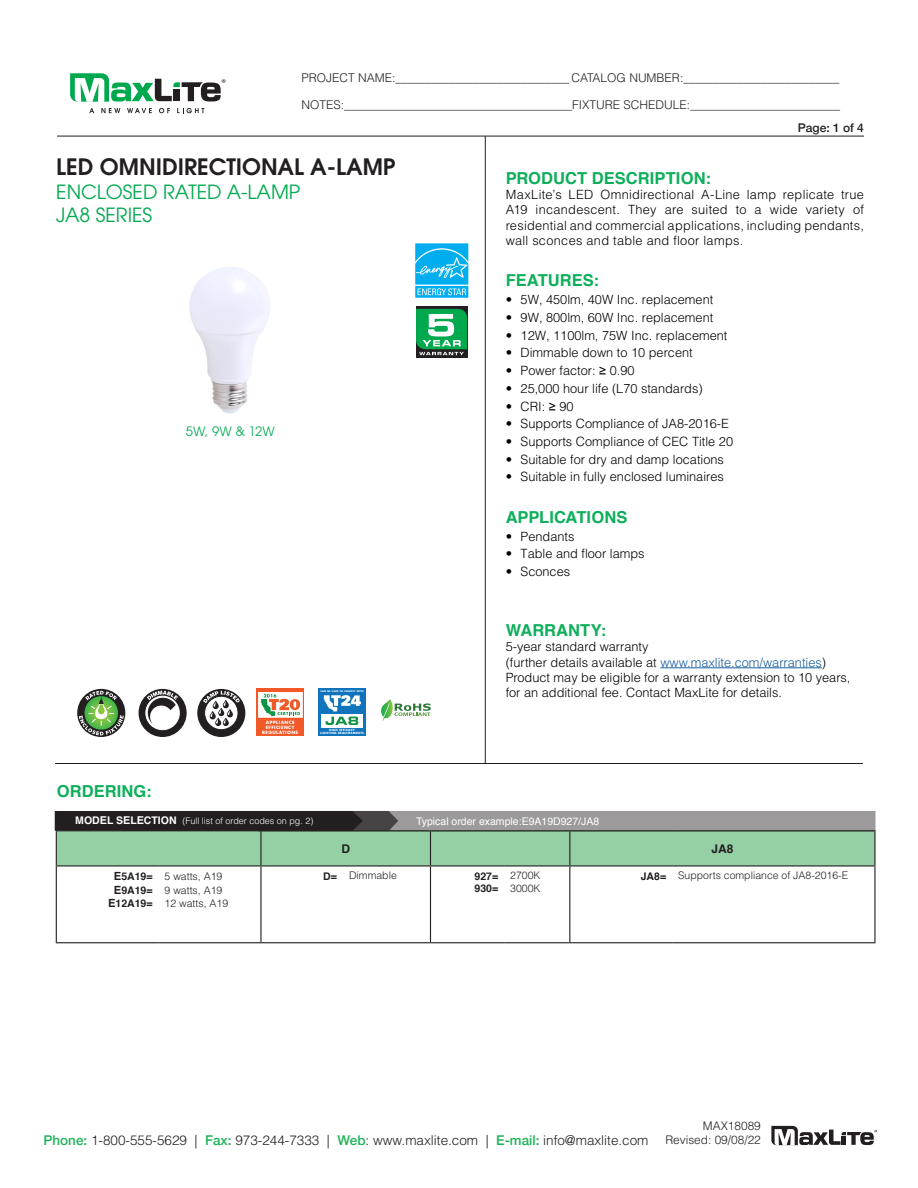
<style>
.page{position:relative;width:918px;height:1188px;background:#fff}
.page>*{position:absolute;margin:0;border:0;box-sizing:border-box;transform-origin:0 0}
.t1{font:600 22.5px "Avant Garde";color:#231f20}
.t2{font:19.5px "Avant Garde";color:#00a94e}
.Blue_Headline{font:700 16.5px "Helvetica";letter-spacing:.005em;color:#0daf5a}
.t3{font:300 13.5px "Helvetica";color:#231f20}
.t4{font:12.9px "Avant Garde";letter-spacing:.01em;color:#0daf5a}
.t5{font:300 12.75px/15.3px "Helvetica";color:#000;text-align:justify}
.t6{font:300 12px "Helvetica";color:#231f20}
.t7{font:500 12px "Helvetica Neue";color:#231f20}
.t8{font:700 12px "Helvetica";color:#231f20}
.t9{font:300 11.85px/14.2px "Helvetica";color:#231f20;text-align:right}
.t10{font:300 10.5px "Helvetica";color:#231f20}
.t11{font:700 10.5px "Helvetica";color:#231f20}
.t12{font:10.5px "Helvetica";color:#fff}
.t13{font:300 9px "Helvetica";color:#fff}
.t14{font:700 4.35px/4.9px "Futura";letter-spacing:.1em;color:#fff;text-align:center}
.t15{font:700 2.85px/3.3px "Futura";letter-spacing:.1em;color:#fff;text-align:center}
.t16{font:700 2.25px "Futura";letter-spacing:.1em;color:#fff}
.s1{font-family:"Arial";font-weight:400}
.s2{color:#175d9e}
.s3{font-weight:700;font-size:10.5px}
.s4{font-weight:700;font-size:10.8px}
.s5{font-size:11.25px}
.s6{font-family:"Helvetica Neue";font-weight:500;color:#21b259}
</style>
<div class="page">
<hr style="left:57px;top:136px;width:807px;height:1px;background:#231f20">
<svg style="left:89px;top:108px;width:5px;height:5px"></svg>
<svg style="left:101px;top:108px;width:19px;height:5px"></svg>
<svg style="left:127px;top:108px;width:25px;height:5px"></svg>
<svg style="left:159px;top:108px;width:11px;height:5px"></svg>
<svg style="left:177px;top:108px;width:27px;height:5px"></svg>
<svg style="left:70px;top:73px;width:155px;height:29px"></svg>
<svg style="left:771px;top:1126px;width:106px;height:19px"></svg>
<hr style="left:485px;top:136px;width:1px;height:627px;background:#231f20">
<hr style="left:55px;top:763px;width:808px;height:1px;background:#231f20">
<svg style="left:381px;top:699px;width:50px;height:22px"></svg>
<svg style="left:468px;top:243px;width:1px;height:55px"></svg>
<svg style="left:415px;top:243px;width:53px;height:55px;background:#2cbcf1"></svg>
<div style="left:197px;top:689px;width:48px;height:48px;background:#231f20;border-radius:50%"></div>
<svg style="left:205px;top:696px;width:33px;height:34px"></svg>
<div style="left:204px;top:696px;width:34px;height:34px;border:1px solid #211e1e;border-radius:50%"></div>
<svg style="left:203px;top:691px;width:37px;height:35px"></svg>
<hr style="left:56px;top:865px;width:103px;height:2px;background:#231f20">
<hr style="left:159px;top:865px;width:102px;height:2px;background:#231f20">
<hr style="left:430px;top:865px;width:74px;height:2px;background:#231f20">
<hr style="left:504px;top:865px;width:66px;height:2px;background:#231f20">
<hr style="left:56px;top:942px;width:103px;height:1px;background:#231f20">
<hr style="left:159px;top:942px;width:102px;height:1px;background:#231f20">
<hr style="left:430px;top:942px;width:74px;height:1px;background:#231f20">
<hr style="left:570px;top:942px;width:102px;height:1px;background:#231f20">
<hr style="left:504px;top:942px;width:66px;height:1px;background:#231f20">
<hr style="left:672px;top:942px;width:204px;height:1px;background:#231f20">
<hr style="left:570px;top:865px;width:102px;height:2px;background:#231f20">
<hr style="left:672px;top:865px;width:204px;height:2px;background:#231f20">
<hr style="left:56px;top:867px;width:1px;height:75px;background:#231f20">
<hr style="left:569px;top:867px;width:1px;height:75px;background:#231f20">
<hr style="left:874px;top:867px;width:2px;height:75px;background:#231f20">
<hr style="left:261px;top:865px;width:82px;height:2px;background:#231f20">
<hr style="left:343px;top:865px;width:87px;height:2px;background:#231f20">
<hr style="left:260px;top:867px;width:2px;height:75px;background:#231f20">
<hr style="left:430px;top:867px;width:1px;height:75px;background:#231f20">
<hr style="left:261px;top:942px;width:82px;height:1px;background:#231f20">
<hr style="left:343px;top:942px;width:87px;height:1px;background:#231f20">
<svg style="left:55px;top:811px;width:821px;height:55px;background:#82a58b"></svg>
<img style="left:189px;top:267px;width:81px;height:147px">
<div style="left:139px;top:689px;width:48px;height:48px;background:#231f20;border-radius:50%"></div>
<div style="left:146px;top:696px;width:33px;height:34px;background:#fff;border-radius:50%"></div>
<div style="left:146px;top:696px;width:33px;height:34px;border:1px solid #fff;border-radius:50%"></div>
<svg style="left:146px;top:691px;width:32px;height:33px"></svg>
<div style="left:257px;top:689px;width:47px;height:47px;background:#f15929"></div>
<svg style="left:258px;top:692px;width:45px;height:26px"></svg>
<div style="left:319px;top:689px;width:47px;height:47px;background:#1074bc"></div>
<div style="left:322px;top:714px;width:41px;height:13px;background:#fff"></div>
<svg style="left:324px;top:695px;width:37px;height:30px"></svg>
<svg style="left:77px;top:689px;width:48px;height:48px"></svg>
<svg style="left:79px;top:691px;width:45px;height:44px"></svg>
<svg style="left:416px;top:307px;width:51px;height:51px"></svg>
<svg style="left:416px;top:309px;width:51px;height:46px"></svg>
<hr style="left:660px;top:668px;width:162px;height:1px;background:#175d9e">
<p class="t6" style="left:301px;top:70px;width:539px">PROJECT NAME:_____________________________ CATALOG NUMBER:__________________________</p>
<p class="t6" style="left:301px;top:97px;width:540px">NOTES:______________________________________FIXTURE SCHEDULE:_________________________</p>
<p class="t1" style="left:56px;top:152px;width:341px">LED OMNIDIRECTIONAL A-LAMP</p>
<p class="t2" style="left:56px;top:180px;width:246px">ENCLOSED RATED A-LAMP</p>
<p class="t2" style="left:56px;top:203px;width:98px">JA8 SERIES</p>
<p class="t4" style="left:186px;top:424px;width:91px">5W, 9W &amp; 12W</p>
<p class="t16" style="left:320px;top:690px;width:45px">CAN BE USED TO COMPLY WITH</p>
<p class="Blue_Headline" style="left:57px;top:778px;width:96px">ORDERING:</p>
<p class="t14" style="left:262px;top:720px;width:38px">APPLIANCE<br>EFFICIENCY<br>REGULATIONS</p>
<p class="t15" style="left:320px;top:728px;width:45px">HIGH EFFICACY<br>LIGHTING REQUIREMENTS</p>
<p class="t7" style="left:798px;top:118px;width:68px">Page: 1 of 4</p>
<p class="Blue_Headline" style="left:506px;top:165px;width:207px">PRODUCT DESCRIPTION:</p>
<p class="t5" style="left:506px;top:187px;width:360px">MaxLite’s LED Omnidirectional A-Line lamp replicate true A19 incandescent. They are suited to a wide variety of residential and commercial applications, including pendants, wall sconces and table and floor lamps.</p>
<p class="Blue_Headline" style="left:506px;top:267px;width:95px">FEATURES:</p>
<p class="t5" style="left:506px;top:292px;width:209px">• 5W, 450lm, 40W Inc. replacement</p>
<p class="t5" style="left:506px;top:310px;width:209px">• 9W, 800lm, 60W Inc. replacement</p>
<p class="t5" style="left:506px;top:327px;width:223px">• 12W, 1100lm, 75W Inc. replacement</p>
<p class="t5" style="left:506px;top:345px;width:189px">• Dimmable down to 10 percent</p>
<p class="t5" style="left:506px;top:363px;width:130px">• Power factor: <span class="s1">≥</span> 0.90</p>
<p class="t5" style="left:506px;top:380px;width:199px">• 25,000 hour life (L70 standards)</p>
<p class="t5" style="left:506px;top:398px;width:69px">• CRI: <span class="s1">≥</span> 90</p>
<p class="t5" style="left:506px;top:416px;width:225px">• Supports Compliance of JA8-2016-E</p>
<p class="t5" style="left:506px;top:434px;width:229px">• Supports Compliance of CEC Title 20</p>
<p class="t5" style="left:506px;top:451px;width:220px">• Suitable for dry and damp locations</p>
<p class="t5" style="left:506px;top:469px;width:220px">• Suitable in fully enclosed luminaires</p>
<p class="Blue_Headline" style="left:506px;top:504px;width:123px">APPLICATIONS</p>
<p class="t5" style="left:506px;top:528px;width:70px">• Pendants</p>
<p class="t5" style="left:506px;top:546px;width:140px">• Table and floor lamps</p>
<p class="t5" style="left:506px;top:564px;width:66px">• Sconces</p>
<p class="Blue_Headline" style="left:506px;top:617px;width:102px">WARRANTY:</p>
<p class="t5" style="left:506px;top:639px;width:144px">5-year standard warranty</p>
<p class="t5" style="left:506px;top:654px;width:322px">(further details available at <span class="s2">www.maxlite.com/warranties</span>)</p>
<p class="t5" style="left:506px;top:670px;width:346px">Product may be eligible for a warranty extension to 10 years, for an additional fee. Contact MaxLite for details.</p>
<p class="t13" style="left:75px;top:815px;width:240px"><span class="s3">MOD</span><span class="s4">E</span><span class="s3">L S</span><span class="s4">E</span><span class="s3">L</span><span class="s4">E</span><span class="s3">CTION</span> (Full list of order codes on pg. 2)</p>
<p class="t12" style="left:416px;top:814px;width:185px">Typical order example:E9A19D927/JA8</p>
<p class="t11" style="left:114px;top:868px;width:40px"><span class="s5">E</span>5A19=</p>
<p class="t11" style="left:114px;top:882px;width:40px"><span class="s5">E</span>9A19=</p>
<p class="t11" style="left:108px;top:895px;width:46px"><span class="s5">E</span>12A19=</p>
<p class="t10" style="left:165px;top:870px;width:59px">5 watts, A19</p>
<p class="t10" style="left:165px;top:884px;width:59px">9 watts, A19</p>
<p class="t10" style="left:165px;top:897px;width:65px">12 watts, A19</p>
<p class="t8" style="left:341px;top:839px;width:10px">D</p>
<p class="t8" style="left:711px;top:839px;width:24px">JA8</p>
<p class="t11" style="left:323px;top:868px;width:15px">D=</p>
<p class="t10" style="left:349px;top:869px;width:49px">Dimmable</p>
<p class="t11" style="left:475px;top:868px;width:25px">927=</p>
<p class="t11" style="left:475px;top:880px;width:25px">930=</p>
<p class="t10" style="left:510px;top:869px;width:32px">2700K</p>
<p class="t10" style="left:510px;top:882px;width:32px">3000K</p>
<p class="t11" style="left:641px;top:868px;width:27px">JA8=</p>
<p class="t10" style="left:678px;top:869px;width:171px">Supports compliance of JA8-2016-E</p>
<p class="t3" style="left:44px;top:1132px;width:607px"><span class="s6">Phone:</span> 1-800-555-5629 | <span class="s6">Fax:</span> 973-244-7333 | <span class="s6">Web</span>: www.maxlite.com | <span class="s6">E-mail:</span> info@maxlite.com</p>
<p class="t9" style="left:665px;top:1118px;width:97px">MAX18089<br>Revised: 09/08/22</p>
</div>
